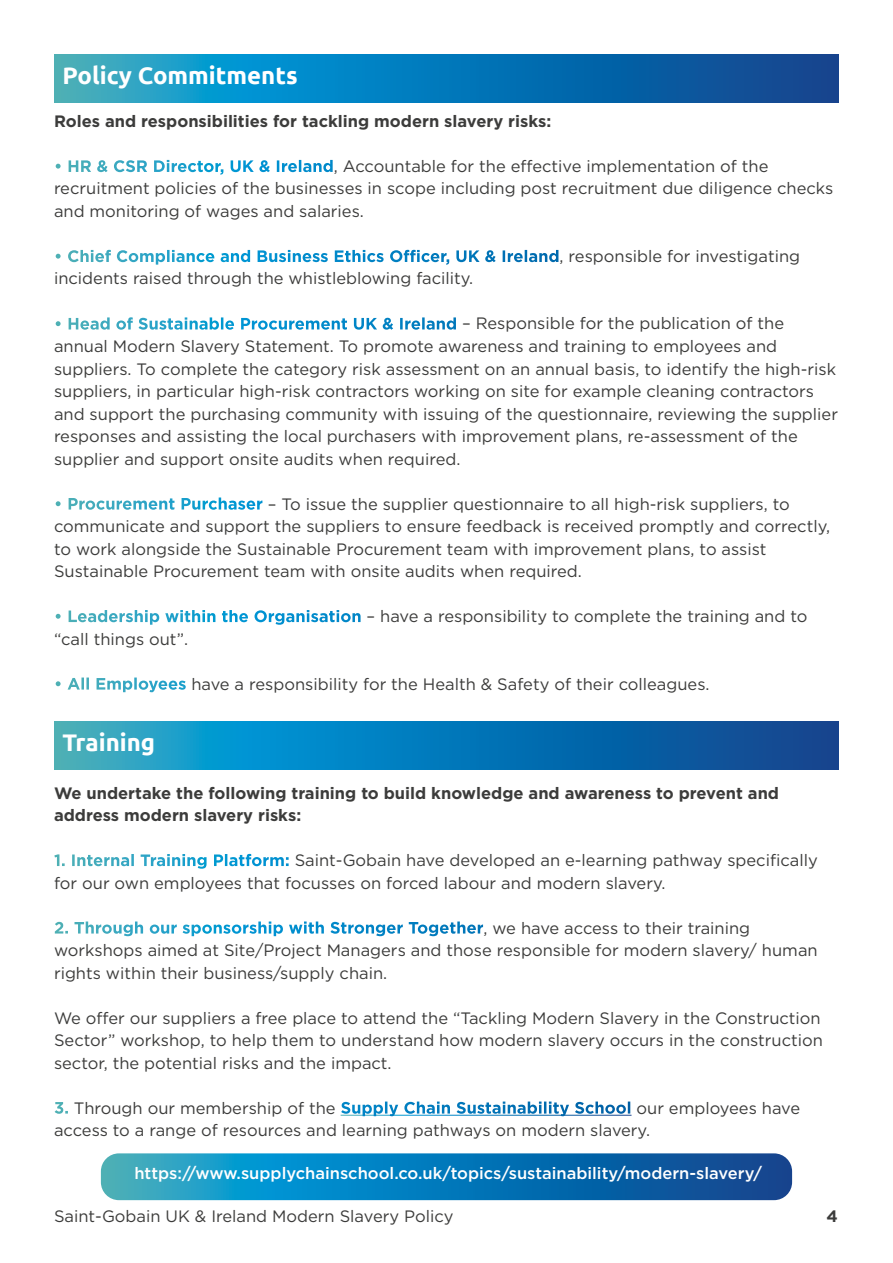
<style>
.page{position:relative;width:893px;height:1263px;background:#fff}
.page>*{position:absolute;margin:0;border:0;box-sizing:border-box;transform-origin:0 0}
.t1{font:700 24px "Ubuntu";color:#fff}
.t2{font:16.5px/22.5px "Gotham";color:#3c3c3b}
.t3{font:700 16.5px/22.5px "Gotham";color:#3c3c3b}
.t4{font:500 16.5px "Gotham";color:#fff}
.s1{font-weight:700;color:#fff}
</style>
<div class="page">
<svg style="left:54px;top:54px;width:785px;height:48px;background:#0d78b4"></svg>
<svg style="left:54px;top:721px;width:785px;height:48px;background:#0d78b4"></svg>
<svg style="left:101px;top:1153px;width:691px;height:47px;background:#117bb6"></svg>
<h1 class="t1" style="left:63px;top:61px;width:237px">Policy Commitments</h1>
<p class="t3" style="left:54px;top:110px;width:499px">Roles and responsibilities for tackling modern slavery risks:</p>
<p class="t2" style="left:54px;top:155px;width:781px"><span class="s1">• HR &amp; CSR Director, UK &amp; Ireland</span>, Accountable for the effective implementation of the recruitment policies of the businesses in scope including post recruitment due diligence checks and monitoring of wages and salaries.</p>
<p class="t2" style="left:54px;top:245px;width:748px"><span class="s1">• Chief Compliance and Business Ethics Officer, UK &amp; Ireland</span>, responsible for investigating incidents raised through the whistleblowing facility.</p>
<p class="t2" style="left:54px;top:312px;width:785px"><span class="s1">• Head of Sustainable Procurement UK &amp; Ireland</span> – Responsible for the publication of the annual Modern Slavery Statement. To promote awareness and training to employees and suppliers. To complete the category risk assessment on an annual basis, to identify the high-risk suppliers, in particular high-risk contractors working on site for example cleaning contractors and support the purchasing community with issuing of the questionnaire, reviewing the supplier responses and assisting the local purchasers with improvement plans, re-assessment of the supplier and support onsite audits when required.</p>
<p class="t2" style="left:54px;top:492px;width:778px"><span class="s1">• Procurement Purchaser</span> – To issue the supplier questionnaire to all high-risk suppliers, to communicate and support the suppliers to ensure feedback is received promptly and correctly, to work alongside the Sustainable Procurement team with improvement plans, to assist Sustainable Procurement team with onsite audits when required.</p>
<p class="t2" style="left:54px;top:605px;width:755px"><span class="s1">• Leadership within the Organisation</span> – have a responsibility to complete the training and to “call things out”.</p>
<p class="t2" style="left:54px;top:672px;width:657px"><span class="s1">• All Employees</span> have a responsibility for the Health &amp; Safety of their colleagues.</p>
<h1 class="t1" style="left:63px;top:728px;width:94px">Training</h1>
<p class="t3" style="left:54px;top:781px;width:727px">We undertake the following training to build knowledge and awareness to prevent and address modern slavery risks:</p>
<p class="t2" style="left:54px;top:848px;width:765px"><span class="s1">1. Internal Training Platform:</span> Saint-Gobain have developed an e-learning pathway specifically for our own employees that focusses on forced labour and modern slavery.</p>
<p class="t2" style="left:54px;top:916px;width:765px"><span class="s1">2. Through our sponsorship with Stronger Together</span>, we have access to their training workshops aimed at Site/Project Managers and those responsible for modern slavery/ human rights within their business/supply chain.</p>
<p class="t2" style="left:54px;top:1006px;width:770px">We offer our suppliers a free place to attend the “Tackling Modern Slavery in the Construction<br>Sector” workshop, to help them to understand how modern slavery occurs in the construction sector, the potential risks and the impact.</p>
<p class="t2" style="left:54px;top:1096px;width:748px"><span class="s1">3.</span> Through our membership of the <span class="s1">Supply Chain Sustainability School</span> our employees have access to a range of resources and learning pathways on modern slavery.</p>
<p class="t4" style="left:134px;top:1162px;width:629px">https://www.supplychainschool.co.uk/topics/sustainability/modern-slavery/</p>
<p class="t2" style="left:54px;top:1205px;width:401px">Saint-Gobain UK &amp; Ireland Modern Slavery Policy</p>
<p class="t3" style="left:826px;top:1205px;width:13px">4</p>
</div>
